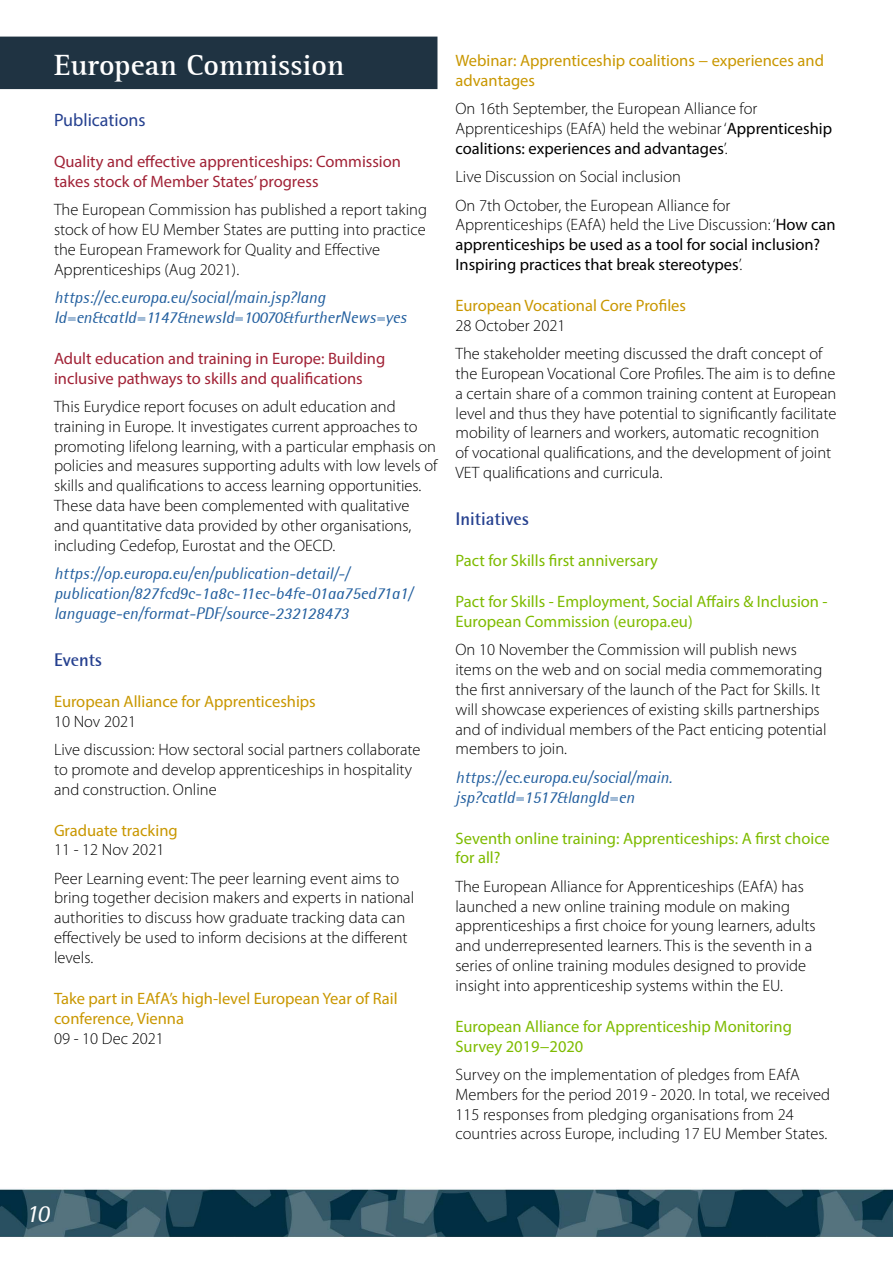
<style>
.page{position:relative;width:893px;height:1263px;background:#fff}
.page>*{position:absolute;margin:0;border:0;box-sizing:border-box;transform-origin:0 0}
.t1{font:700 30px "Rotis Serif";color:#fff}
.t2{font:italic 24.6px "Rotis Semi Sans";color:#fff}
.t3{font:700 18px "Rotis Semi Sans";color:#25408f}
.t4{font:18px "Myriad Pro";color:#25408f}
.t5{font:300 16.5px/19.8px "Myriad Pro";color:#000}
.t6{font:italic 16.5px/19.8px "Rotis Semi Sans";color:#215e9e}
.t7{font:16.5px/19.8px "Myriad Pro";color:#7ebb00}
.t8{font:16.5px/19.8px "Myriad Pro";color:#c99700}
.t9{font:16.5px/19.8px "Myriad Pro";color:#a12236}
.t10{font:16.5px/19.8px "Myriad Pro";color:#000}
.s1{font-weight:400}
.s2{font-weight:300}
</style>
<div class="page">
<img style="left:0;top:36px;width:893px;height:1202px">
<div style="left:0;top:37px;width:437px;height:52px;background:#1f3342"></div>
<h1 class="t1" style="left:54px;top:47px;width:292px">European Commission</h1>
<p class="t4" style="left:54px;top:109px;width:93px">Publications</p>
<p class="t9" style="left:54px;top:152px;width:348px">Quality and effective apprenticeships: Commission takes stock of Member States’ progress</p>
<p class="t5" style="left:54px;top:200px;width:375px">The European Commission has published a report taking stock of how EU Member States are putting into practice the European Framework for Quality and Effective Apprenticeships (Aug 2021).</p>
<p class="t6" style="left:54px;top:287px;width:354px">https://ec.europa.eu/social/main.jsp?lang<br>Id=en&amp;catId=1147&amp;newsId=10070&amp;furtherNews=yes</p>
<p class="t9" style="left:54px;top:348px;width:333px">Adult education and training in Europe: Building inclusive pathways to skills and qualifications</p>
<p class="t5" style="left:54px;top:396px;width:385px">This Eurydice report focuses on adult education and training in Europe. It investigates current approaches to promoting lifelong learning, with a particular emphasis on policies and measures supporting adults with low levels of skills and qualifications to access learning opportunities.<br>These data have been complemented with qualitative and quantitative data provided by other organisations, including Cedefop, Eurostat and the OECD.</p>
<p class="t6" style="left:54px;top:563px;width:360px">https://op.europa.eu/en/publication-detail/-/ publication/827fcd9c-1a8c-11ec-b4fe-01aa75ed71a1/ language-en/format-PDF/source-232128473</p>
<p class="t3" style="left:54px;top:649px;width:49px">Events</p>
<p class="t8" style="left:54px;top:691px;width:263px">European Alliance for Apprenticeships</p>
<p class="t5" style="left:54px;top:707px;width:368px;line-height:28.3px">10 Nov 2021<br>Live discussion: How sectoral social partners collaborate</p>
<p class="t5" style="left:54px;top:759px;width:359px">to promote and develop apprenticeships in hospitality and construction. Online</p>
<p class="t8" style="left:54px;top:820px;width:125px">Graduate tracking</p>
<p class="t5" style="left:54px;top:835px;width:347px;line-height:28.3px">11 - 12 Nov 2021<br>Peer Learning event: The peer learning event aims to</p>
<p class="t5" style="left:54px;top:888px;width:362px">bring together decision makers and experts in national authorities to discuss how graduate tracking data can effectively be used to inform decisions at the different levels.</p>
<p class="t8" style="left:54px;top:988px;width:345px">Take part in EAfA’s high-level European Year of Rail conference, Vienna</p>
<p class="t5" style="left:54px;top:1028px;width:111px">09 - 10 Dec 2021</p>
<p class="t8" style="left:455px;top:51px;width:370px">Webinar: Apprenticeship coalitions − experiences and advantages</p>
<p class="t5" style="left:455px;top:99px;width:378px">On 16th September, the European Alliance for<br>Apprenticeships (EAfA) held the webinar ‘<span class="s1">Apprenticeship coalitions: experiences and advantages</span>’.</p>
<p class="t5" style="left:455px;top:163px;width:276px;line-height:28.3px">Live Discussion on Social inclusion<br>On 7th October, the European Alliance for</p>
<p class="t10" style="left:455px;top:215px;width:382px"><span class="s2">Apprenticeships (EAfA) held the Live Discussion: ‘</span>How can apprenticeships be used as a tool for social inclusion?<br>Inspiring practices that break stereotypes<span class="s2">’.</span></p>
<p class="t8" style="left:455px;top:295px;width:232px">European Vocational Core Profiles</p>
<p class="t5" style="left:455px;top:311px;width:368px;line-height:28.3px">28 October 2021<br>The stakeholder meeting discussed the draft concept of</p>
<p class="t5" style="left:455px;top:363px;width:382px">the European Vocational Core Profiles. The aim is to define a certain share of a common training content at European level and thus they have potential to significantly facilitate mobility of learners and workers, automatic recognition of vocational qualifications, and the development of joint VET qualifications and curricula.</p>
<p class="t3" style="left:455px;top:508px;width:75px">Initiatives</p>
<p class="t7" style="left:455px;top:551px;width:204px">Pact for Skills first anniversary</p>
<p class="t7" style="left:455px;top:592px;width:374px">Pact for Skills - Employment, Social Affairs &amp; Inclusion -<br>European Commission (europa.eu)</p>
<p class="t5" style="left:455px;top:640px;width:373px">On 10 November the Commission will publish news items on the web and on social media commemorating the first anniversary of the launch of the Pact for Skills. It will showcase experiences of existing skills partnerships and of individual members of the Pact enticing potential members to join.</p>
<p class="t6" style="left:455px;top:767px;width:218px">https://ec.europa.eu/social/main. jsp?catId=1517&amp;langId=en</p>
<p class="t7" style="left:455px;top:828px;width:376px">Seventh online training: Apprenticeships: A first choice for all?</p>
<p class="t5" style="left:455px;top:876px;width:362px">The European Alliance for Apprenticeships (EAfA) has launched a new online training module on making apprenticeships a first choice for young learners, adults and underrepresented learners. This is the seventh in a series of online training modules designed to provide insight into apprenticeship systems within the EU.</p>
<p class="t7" style="left:455px;top:1016px;width:338px">European Alliance for Apprenticeship Monitoring<br>Survey 2019−2020</p>
<p class="t5" style="left:455px;top:1064px;width:376px">Survey on the implementation of pledges from EAfA Members for the period 2019 - 2020. In total, we received 115 responses from pledging organisations from 24 countries across Europe, including 17 EU Member States.</p>
<h2 class="t2" style="left:26px;top:1198px;width:25px">10</h2>
</div>
